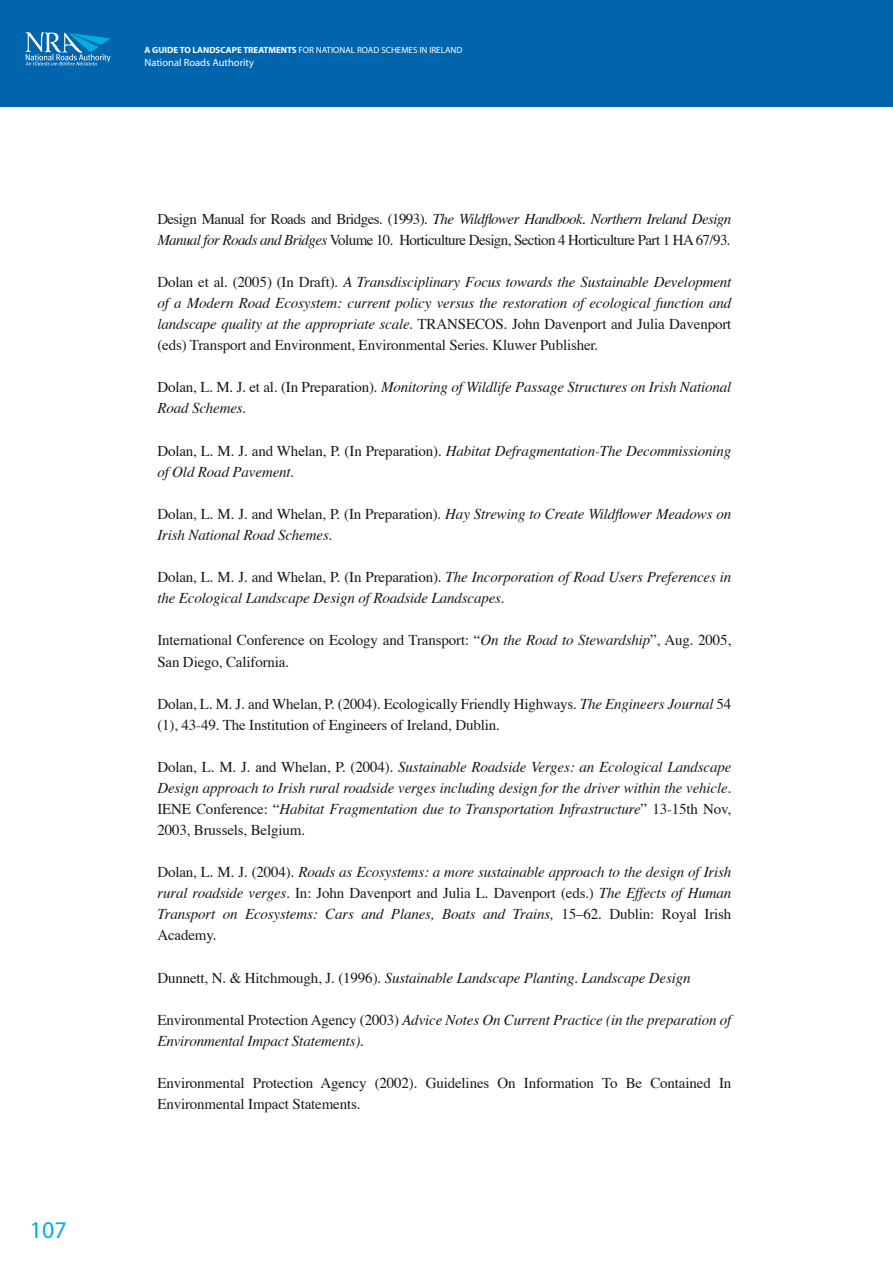
<style>
.page{position:relative;width:893px;height:1263px;background:#fff}
.page>*{position:absolute;margin:0;border:0;box-sizing:border-box;transform-origin:0 0}
.t1{font:24px "Myriad";color:#00afe1}
.Copy{font:italic 15px/21px "Times";letter-spacing:-.01em;color:#1a1818}
.Copy-2{font:15px/21px "Times";letter-spacing:-.01em;color:#1a1818}
.Copy-3{font:15px/21px "Times";letter-spacing:-.04em;color:#1a1818}
.t2{font:10.5px "Myriad";color:#fff}
.t3{font:9px "Myriad";color:#fff}
.s1{font-weight:700}
.s2{font-style:italic}
.s3{font-style:normal}
</style>
<div class="page">
<div style="left:0;top:0;width:893px;height:106px;background:#0065ac"></div>
<svg style="left:26px;top:32px;width:85px;height:33px"></svg>
<h1 class="t1" style="left:30px;top:1218px;width:38px">107</h1>
<p class="t3" style="left:145px;top:46px;width:319px"><span class="s1">A GUIDE TO LANDSCAPE TREATMENTS</span> FOR NATIONAL ROAD SCHEMES IN IRELAND</p>
<p class="t2" style="left:145px;top:57px;width:111px">National Roads Authority</p>
<p class="Copy-3" style="left:157px;top:209px;width:576px">Design Manual for Roads and Bridges. (1993). <span class="s2">The Wildflower Handbook. Northern Ireland Design<br>Manual for Roads and Bridges</span> Volume 10. Horticulture Design, Section 4 Horticulture Part 1 HA 67/93.</p>
<p class="Copy" style="left:157px;top:273px;width:576px;text-align:justify"><span class="s3">Dolan et al. (2005) (In Draft).</span> A Transdisciplinary Focus towards the Sustainable Development of a Modern Road Ecosystem: current policy versus the restoration of ecological function and landscape quality at the appropriate scale<span class="s3">. TRANSECOS. John Davenport and Julia Davenport (eds) Transport and Environment, Environmental Series. Kluwer Publisher.</span></p>
<p class="Copy" style="left:157px;top:378px;width:576px"><span class="s3">Dolan, L. M. J. et al. (In Preparation).</span> Monitoring of Wildlife Passage Structures on Irish National<br>Road Schemes.</p>
<p class="Copy" style="left:157px;top:441px;width:576px"><span class="s3">Dolan, L. M. J. and Whelan, P. (In Preparation).</span> Habitat Defragmentation-The Decommissioning of Old Road Pavement.</p>
<p class="Copy" style="left:157px;top:504px;width:575px"><span class="s3">Dolan, L. M. J. and Whelan, P. (In Preparation).</span> Hay Strewing to Create Wildflower Meadows on<br>Irish National Road Schemes.</p>
<p class="Copy" style="left:157px;top:568px;width:575px"><span class="s3">Dolan, L. M. J. and Whelan, P. (In Preparation).</span> The Incorporation of Road Users Preferences in the Ecological Landscape Design of Roadside Landscapes.</p>
<p class="Copy-2" style="left:157px;top:631px;width:576px">International Conference on Ecology and Transport: “<span class="s2">On the Road to Stewardship</span>”, Aug. 2005,<br>San Diego, California.</p>
<p class="Copy-2" style="left:157px;top:694px;width:576px">Dolan, L. M. J. and Whelan, P. (2004). Ecologically Friendly Highways. <span class="s2">The Engineers Journal</span> 54 (1), 43-49. The Institution of Engineers of Ireland, Dublin.</p>
<p class="Copy" style="left:157px;top:757px;width:576px;text-align:justify"><span class="s3">Dolan, L. M. J. and Whelan, P. (2004).</span> Sustainable Roadside Verges: an Ecological Landscape Design approach to Irish rural roadside verges including design for the driver within the vehicle.<br><span class="s3">IENE Conference: “</span>Habitat Fragmentation due to Transportation Infrastructure<span class="s3">” 13-15th Nov, 2003, Brussels, Belgium.</span></p>
<p class="Copy" style="left:157px;top:863px;width:576px;text-align:justify"><span class="s3">Dolan, L. M. J. (2004).</span> Roads as Ecosystems: a more sustainable approach to the design of Irish rural roadside verges. <span class="s3">In: John Davenport and Julia L. Davenport (eds.)</span> The Effects of Human Transport on Ecosystems: Cars and Planes, Boats and Trains, <span class="s3">15–62. Dublin: Royal Irish Academy.</span></p>
<p class="Copy" style="left:157px;top:968px;width:535px"><span class="s3">Dunnett, N. &amp; Hitchmough, J. (1996).</span> Sustainable Landscape Planting. Landscape Design</p>
<p class="Copy" style="left:157px;top:1010px;width:576px"><span class="s3">Environmental Protection Agency (2003)</span> Advice Notes On Current Practice (in the preparation of<br>Environmental Impact Statements).</p>
<p class="Copy-2" style="left:157px;top:1073px;width:576px">Environmental Protection Agency (2002). Guidelines On Information To Be Contained In<br>Environmental Impact Statements.</p>
</div>
